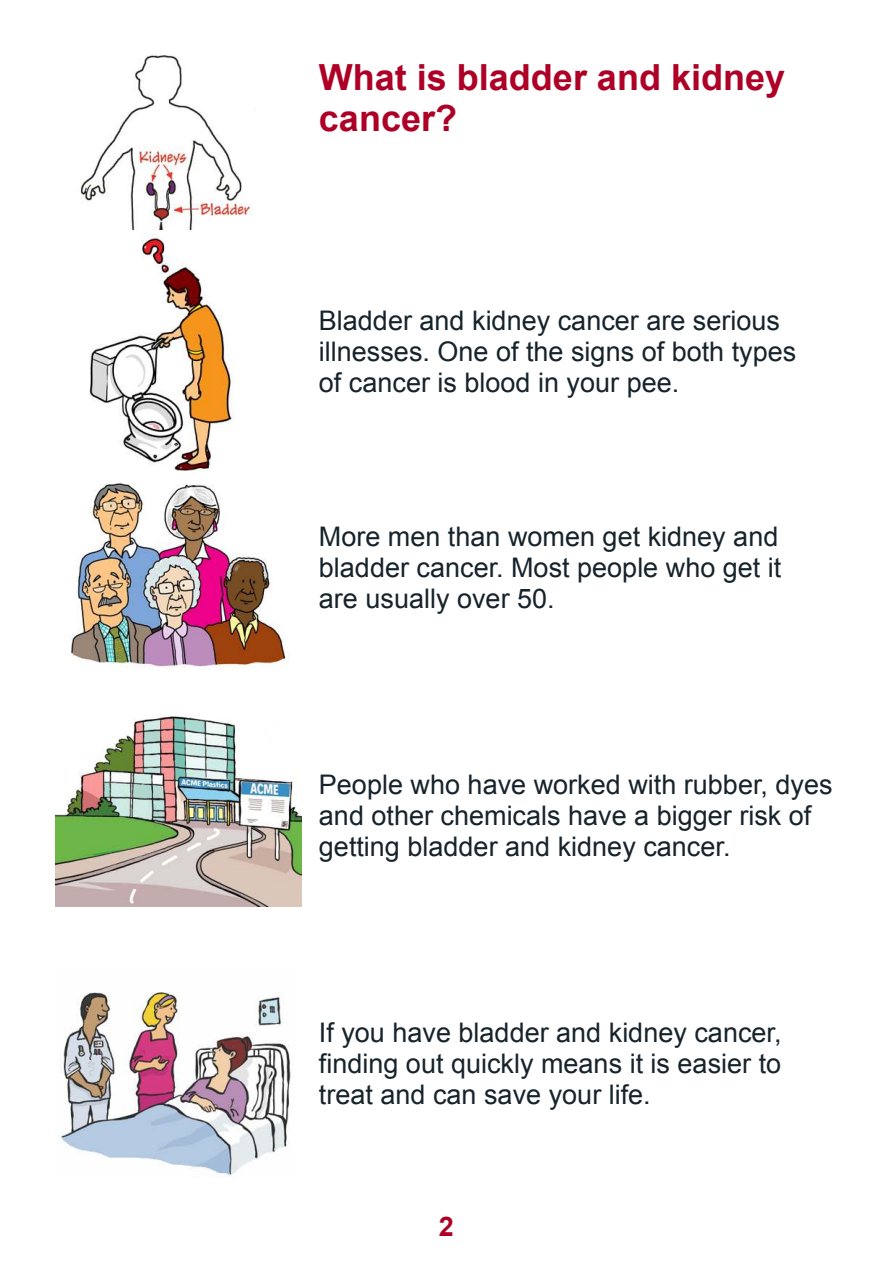
<style>
.page{position:relative;width:893px;height:1263px;background:#fff}
.page>*{position:absolute;margin:0;border:0;box-sizing:border-box;transform-origin:0 0}
.t1{font:700 36px/41.2px "Arial";color:#ae0026}
.t2{font:27px/30.9px "Arial";color:#17232b}
.t3{font:700 27px "Arial";color:#ae0026}
</style>
<div class="page">
<img style="left:80px;top:55px;width:174px;height:175px">
<img style="left:89px;top:234px;width:145px;height:237px">
<img style="left:71px;top:483px;width:218px;height:185px">
<img style="left:55px;top:716px;width:247px;height:191px">
<img style="left:60px;top:992px;width:231px;height:185px">
<p class="t1" style="left:319px;top:60px;width:468px">What is bladder and kidney cancer?</p>
<p class="t2" style="left:319px;top:307px;width:479px">Bladder and kidney cancer are serious illnesses. One of the signs of both types of cancer is blood in your pee.</p>
<p class="t2" style="left:319px;top:524px;width:464px;text-align:justify">More men than women get kidney and bladder cancer. Most people who get it are usually over 50.</p>
<p class="t2" style="left:319px;top:772px;width:515px">People who have worked with rubber, dyes and other chemicals have a bigger risk of getting bladder and kidney cancer.</p>
<p class="t2" style="left:319px;top:1019px;width:464px;text-align:justify">If you have bladder and kidney cancer, finding out quickly means it is easier to treat and can save your life.</p>
<p class="t3" style="left:439px;top:1216px;width:17px">2</p>
</div>
